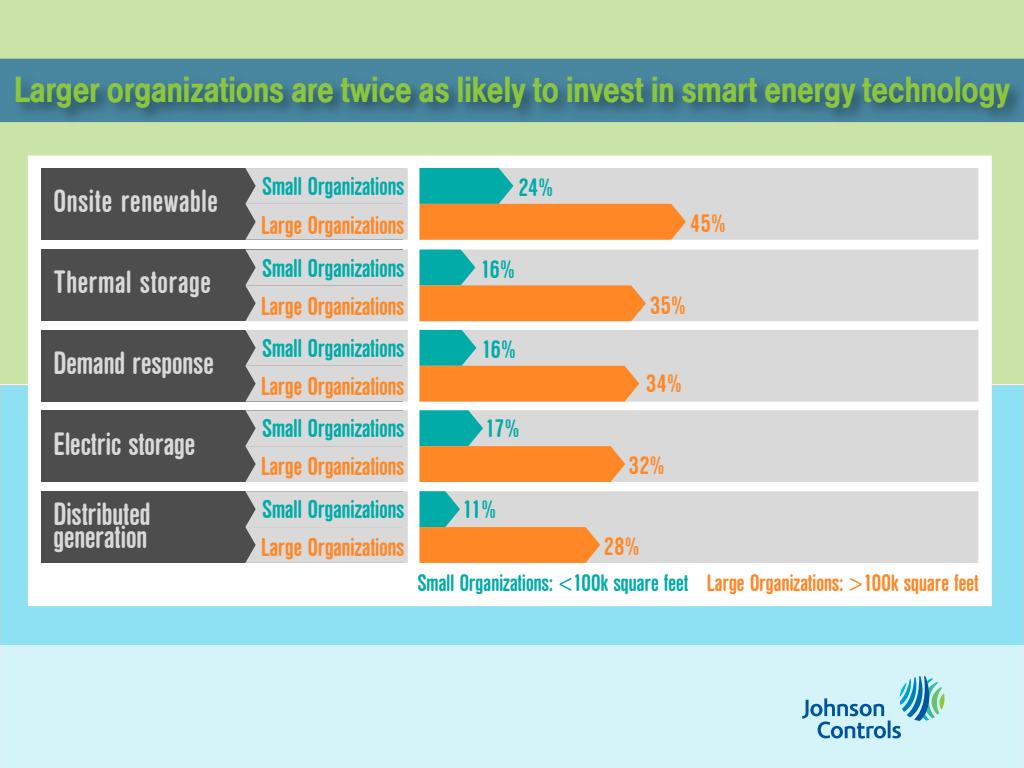
<style>
.page{position:relative;width:1024px;height:768px;background:#fff}
.page>*{position:absolute;margin:0;border:0;box-sizing:border-box;transform-origin:0 0}
.t1{font:500 condensed 38px "Nimbus San No 4 D";color:#8cc63f}
.t2{font:33.6px/23.5px "Nimbus San D Bold Cond Ro 1";letter-spacing:-.015em;color:#d9d9d9}
.t3{font:33.6px "Nimbus San D Bold Cond Ro 1";letter-spacing:.005em;color:#d9d9d9}
.t4{font:27px "Nimbus San D Bold Cond Ro 1";letter-spacing:-.02em;color:#00aba8}
.t5{font:27px "Nimbus San D Bold Cond Ro 1";letter-spacing:-.02em;color:#ff8726}
.t6{font:26.3px "Nimbus San D Bold Cond Ro 1";letter-spacing:-.045em;color:#00aba8}
.t7{font:26.3px "Nimbus San D Bold Cond Ro 1";color:#ff8726}
.t8{font:25px "Nimbus San D Bold Cond Ro 1";letter-spacing:-.02em;color:#00aba8}
.t9{font:25px "Nimbus San D Bold Cond Ro 1";letter-spacing:-.02em;color:#ff8726}
.s1{font-family:"Myriad Pro"}
</style>
<div class="page">
<div style="left:0;top:0;width:1024px;height:384px;background:#cbe5a9"></div>
<div style="left:0;top:385px;width:1024px;height:261px;background:#8de1f2"></div>
<div style="left:0;top:646px;width:1024px;height:122px;background:#d5f4fa"></div>
<div style="left:0;top:59px;width:1024px;height:63px;background:#4987a1"></div>
<img style="left:6px;top:62px;width:1018px;height:61px">
<svg style="left:802px;top:676px;width:143px;height:63px"></svg>
<div style="left:28px;top:156px;width:964px;height:450px;background:#fff"></div>
<div style="left:646px;top:250px;width:332px;height:71px;background:#d9d9d9"></div>
<div style="left:41px;top:250px;width:362px;height:71px;background:#4d4d4d"></div>
<div style="left:41px;top:330px;width:362px;height:72px;background:#4d4d4d"></div>
<div style="left:41px;top:410px;width:362px;height:72px;background:#4d4d4d"></div>
<div style="left:245px;top:250px;width:163px;height:71px;background:#d9d9d9"></div>
<svg style="left:420px;top:250px;width:226px;height:71px;background:#d4ac7c"></svg>
<div style="left:686px;top:168px;width:292px;height:72px;background:#d9d9d9"></div>
<div style="left:41px;top:168px;width:362px;height:72px;background:#4d4d4d"></div>
<div style="left:245px;top:168px;width:163px;height:72px;background:#d9d9d9"></div>
<svg style="left:420px;top:168px;width:266px;height:72px;background:#c8a97a"></svg>
<div style="left:639px;top:330px;width:339px;height:72px;background:#d9d9d9"></div>
<div style="left:245px;top:330px;width:163px;height:72px;background:#d9d9d9"></div>
<svg style="left:420px;top:330px;width:219px;height:72px;background:#d2ac7c"></svg>
<div style="left:625px;top:410px;width:353px;height:72px;background:#d9d9d9"></div>
<div style="left:245px;top:410px;width:163px;height:72px;background:#d9d9d9"></div>
<svg style="left:420px;top:410px;width:205px;height:72px;background:#ceab7c"></svg>
<div style="left:41px;top:491px;width:362px;height:72px;background:#4d4d4d"></div>
<div style="left:600px;top:491px;width:378px;height:72px;background:#d9d9d9"></div>
<div style="left:245px;top:491px;width:163px;height:72px;background:#d9d9d9"></div>
<svg style="left:420px;top:491px;width:180px;height:72px;background:#d7ad7e"></svg>
<h1 class="t1" style="left:14px;top:68px;width:998px">Larger organizations are twice as likely to invest in smart energy technology</h1>
<p class="t3" style="left:53px;top:183px;width:166px">Onsite renewable</p>
<p class="t2" style="left:54px;top:270px;width:159px">Thermal storage</p>
<p class="t2" style="left:53px;top:351px;width:162px">Demand response</p>
<p class="t2" style="left:53px;top:432px;width:144px">Electric storage</p>
<p class="t4" style="left:262px;top:172px;width:144px">Small Organizations</p>
<p class="t5" style="left:261px;top:210px;width:145px">Large Organizations</p>
<p class="t4" style="left:262px;top:253px;width:144px">Small Organizations</p>
<p class="t5" style="left:261px;top:292px;width:145px">Large Organizations</p>
<p class="t4" style="left:262px;top:333px;width:144px">Small Organizations</p>
<p class="t5" style="left:261px;top:372px;width:145px">Large Organizations</p>
<p class="t4" style="left:262px;top:413px;width:144px">Small Organizations</p>
<p class="t5" style="left:261px;top:451px;width:145px">Large Organizations</p>
<p class="t2" style="left:53px;top:502px;width:99px">Distributed generation</p>
<p class="t4" style="left:262px;top:494px;width:144px">Small Organizations</p>
<p class="t5" style="left:261px;top:532px;width:145px">Large Organizations</p>
<p class="t6" style="left:518px;top:173px;width:36px">24%</p>
<p class="t6" style="left:480px;top:255px;width:36px">16%</p>
<p class="t6" style="left:481px;top:335px;width:36px">16%</p>
<p class="t6" style="left:485px;top:414px;width:36px">17%</p>
<p class="t6" style="left:462px;top:495px;width:36px">11%</p>
<p class="t7" style="left:690px;top:209px;width:38px">45%</p>
<p class="t7" style="left:650px;top:291px;width:38px">35%</p>
<p class="t7" style="left:646px;top:369px;width:38px">34%</p>
<p class="t7" style="left:629px;top:451px;width:38px">32%</p>
<p class="t7" style="left:604px;top:532px;width:38px">28%</p>
<p class="t8" style="left:418px;top:570px;width:273px">Small Organizations: <span class="s1">&lt;</span>100k square feet</p>
<p class="t9" style="left:707px;top:570px;width:274px">Large Organizations: <span class="s1">&gt;</span>100k square feet</p>
</div>
